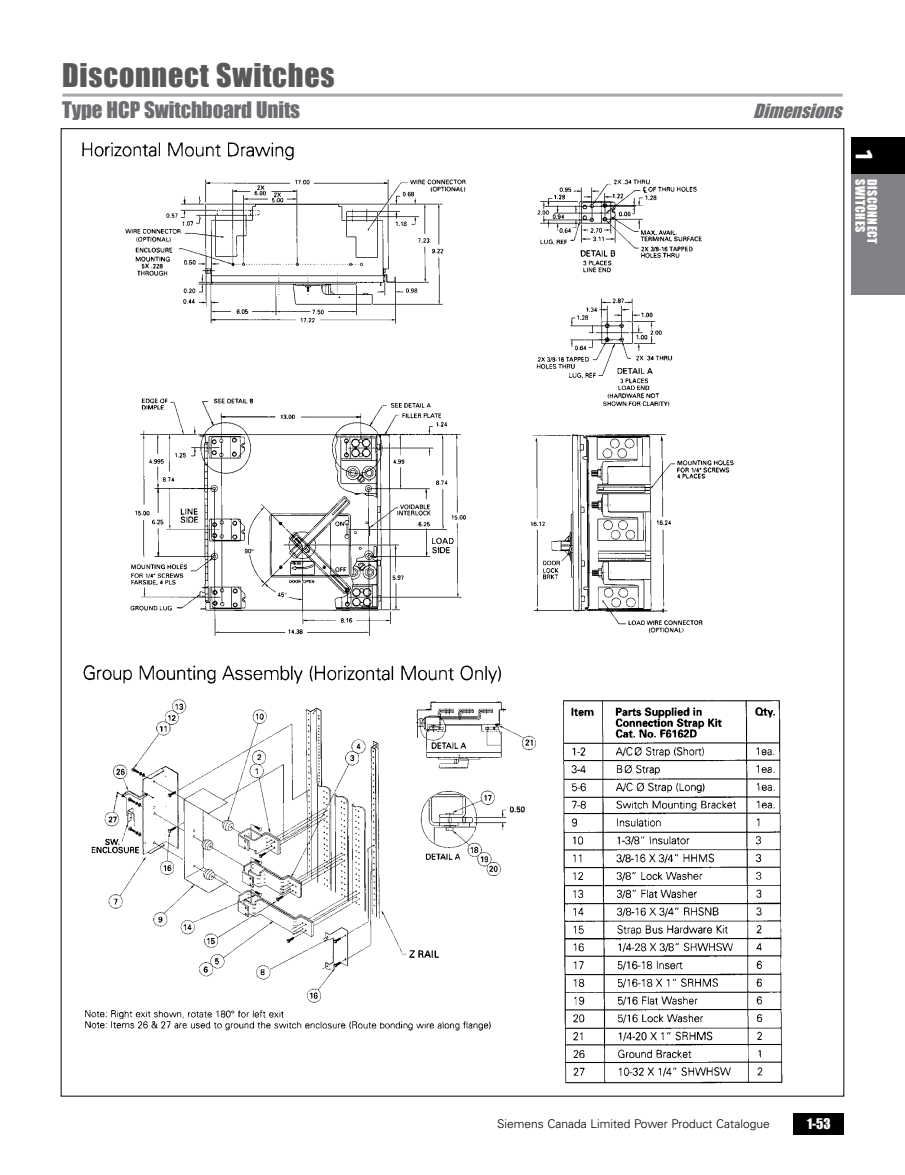
<style>
.page{position:relative;width:905px;height:1175px;background:#fff}
.page>*{position:absolute;margin:0;border:0;box-sizing:border-box;transform-origin:0 0}
.t1{font:30px "Impact";letter-spacing:.025em;color:#58595b}
.t2{font:900 24px "Siemens Sans";color:#fff}
.t3{font:21px "Impact";letter-spacing:-.005em;color:#6d6e71}
.t4{font:italic 18px "Impact";color:#6d6e71}
.t5{font:13.5px "Impact";color:#fff}
.t6{font:300 12px "Univers LT Std";color:#000}
.t7{font:12px/12px "Impact";letter-spacing:.05em;color:#fff;text-align:center}
.s1{font-family:"Impact";font-weight:400;font-size:12px}
</style>
<div class="page">
<div style="left:850px;top:174px;width:54px;height:120px;background:#808285"></div>
<div style="left:850px;top:137px;width:54px;height:37px;background:#000"></div>
<div style="left:793px;top:1113px;width:51px;height:21px;background:#000"></div>
<hr style="left:62px;top:94px;width:780px;height:3px;background:#a7a9ac">
<img style="left:82px;top:142px;width:701px;height:942px">
<h1 class="t1" style="left:62px;top:52px;width:274px">Disconnect Switches</h1>
<h3 class="t3" style="left:62px;top:93px;width:239px">Type HCP Switchboard Units</h3>
<h3 class="t4" style="left:753px;top:97px;width:97px">Dimensions</h3>
<h2 class="t2" style="left:878px;top:148px;width:38px;rotate:90deg">1 <span class="s1">S</span></h2>
<p class="t7" style="left:878px;top:179px;width:67px;rotate:90deg">Disconnect witches</p>
<p class="t6" style="left:497px;top:1116px;width:274px">Siemens Canada Limited Power Product Catalogue</p>
<p class="t5" style="left:807px;top:1113px;width:25px">1-53</p>
</div>
